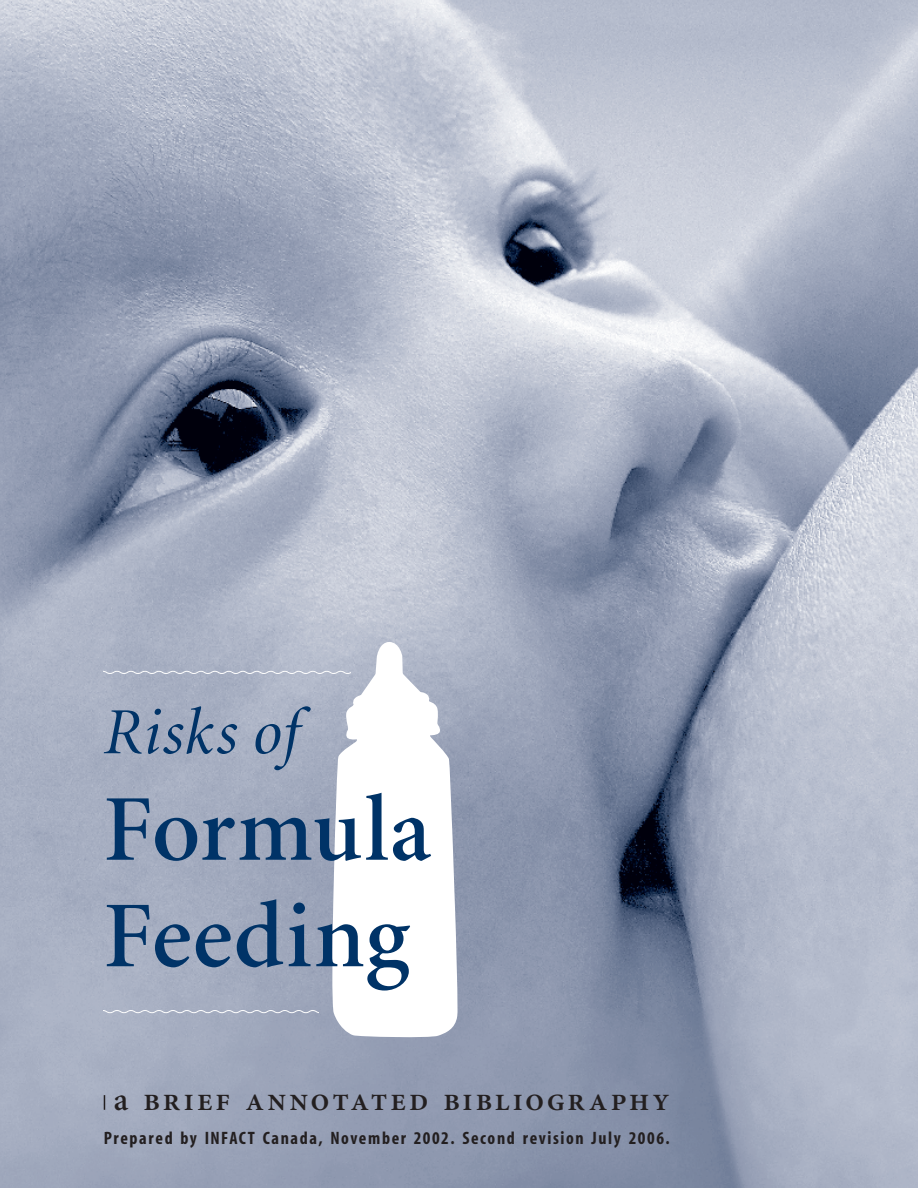
<style>
.page{position:relative;width:918px;height:1188px;background:#fff}
.page>*{position:absolute;margin:0;border:0;box-sizing:border-box;transform-origin:0 0}
.t1{font:94.5px/106.5px "Minion MM 485 585 63";letter-spacing:.015em;color:#003367}
.t2{font:66px "Minion MM It 367 585 44";letter-spacing:.015em;color:#003367}
.t3{font:33px "Minion MM SC 485 585 22";letter-spacing:.07em;color:#231f20}
.t4{font:18px "Myriad MM 700 300";letter-spacing:.09em;color:#231f20}
.s1{font-family:"Minion MM 485 585 22"}
</style>
<div class="page">
<img style="left:0;top:0;width:918px;height:1188px">
<svg style="left:103px;top:1010px;width:215px;height:3px"></svg>
<svg style="left:332px;top:642px;width:126px;height:395px"></svg>
<svg style="left:103px;top:671px;width:247px;height:3px"></svg>
<svg style="left:104px;top:1095px;width:1px;height:15px"></svg>
<h2 class="t2" style="left:104px;top:698px;width:197px">Risks of</h2>
<h1 class="t1" style="left:103px;top:779px;width:329px">Formula<br>Feeding</h1>
<h3 class="t3" style="left:114px;top:1082px;width:557px"><span class="s1">a</span> brief annotated bibliography</h3>
<p class="t4" style="left:104px;top:1130px;width:567px">Prepared by INFACT Canada, November 2002. Second revision July 2006.</p>
</div>
